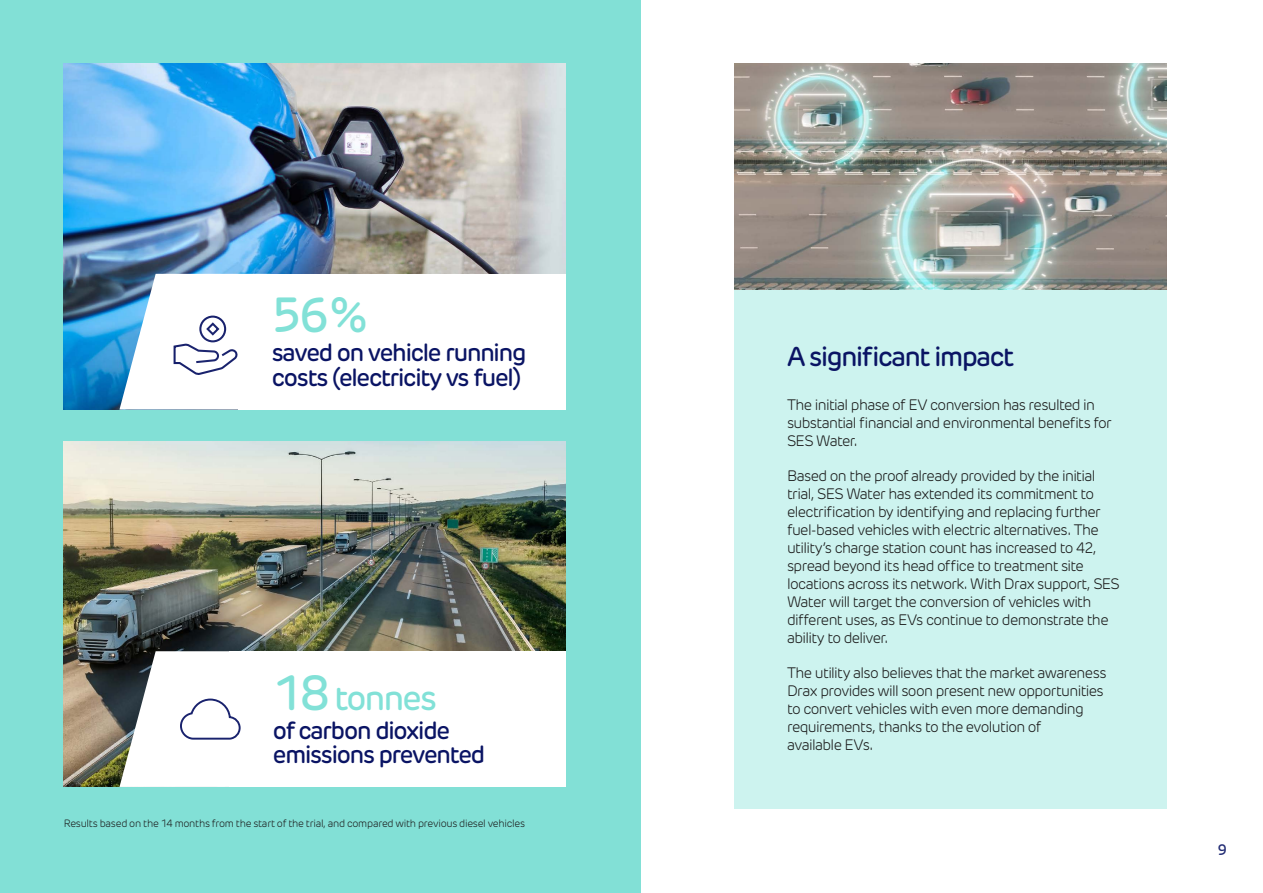
<style>
.page{position:relative;width:1263px;height:893px;background:#fff}
.page>*{position:absolute;margin:0;border:0;box-sizing:border-box;transform-origin:0 0}
.Intro_text{font:500 48.75px "New Rubrik";color:#82e1d7}
.Intro_text-2{font:500 34.35px "New Rubrik";letter-spacing:-.05em;color:#82e1d7}
.Standard_headline{font:500 27px "New Rubrik";letter-spacing:-.05em;color:#0a1464}
.Intro_text-3{font:500 24.3px/24.3px "New Rubrik";letter-spacing:-.05em;color:#0a1464}
.Paragraph_1{font:300 15px/18px "New Rubrik";letter-spacing:-.04em;color:#1a1a1a}
.t1{font:500 15px "New Rubrik";color:#222c74}
.Paragraph_1-2{font:300 10.5px "New Rubrik";letter-spacing:-.025em;color:#1a1a1a}
.s1{font-size:48.75px}
</style>
<div class="page">
<div style="left:0;top:0;width:640px;height:893px;background:#82e0d6"></div>
<img style="left:64px;top:64px;width:502px;height:346px">
<div style="left:238px;top:274px;width:328px;height:136px;background:#fff"></div>
<div style="left:734px;top:87px;width:432px;height:722px;background:#cdf3ef"></div>
<img style="left:734px;top:64px;width:432px;height:225px">
<svg style="left:119px;top:274px;width:119px;height:136px;background:#d5e5f0"></svg>
<svg style="left:173px;top:313px;width:65px;height:66px;background:#dfe0eb"></svg>
<img style="left:64px;top:441px;width:502px;height:346px">
<div style="left:229px;top:651px;width:337px;height:136px;background:#fff"></div>
<svg style="left:119px;top:651px;width:110px;height:136px;background:#d0d2d2"></svg>
<svg style="left:178px;top:688px;width:63px;height:62px;fill:#fff"></svg>
<p class="Intro_text" style="left:272px;top:285px;width:101px">56%</p>
<p class="Intro_text-3" style="left:272px;top:341px;width:256px">saved on vehicle running costs (electricity vs fuel)</p>
<p class="Intro_text-2" style="left:273px;top:677px;width:166px"><span class="s1">18</span> tonnes</p>
<p class="Intro_text-3" style="left:273px;top:718px;width:214px">of carbon dioxide emissions prevented</p>
<p class="Paragraph_1-2" style="left:64px;top:817px;width:463px">Results based on the 14 months from the start of the trial, and compared with previous diesel vehicles</p>
<p class="Standard_headline" style="left:787px;top:340px;width:229px">A significant impact</p>
<p class="Paragraph_1" style="left:787px;top:395px;width:326px">The initial phase of EV conversion has resulted in substantial financial and environmental benefits for<br>SES Water.</p>
<p class="Paragraph_1" style="left:787px;top:466px;width:334px">Based on the proof already provided by the initial trial, SES Water has extended its commitment to electrification by identifying and replacing further fuel-based vehicles with electric alternatives. The utility’s charge station count has increased to 42, spread beyond its head office to treatment site locations across its network. With Drax support, SES Water will target the conversion of vehicles with different uses, as EVs continue to demonstrate the ability to deliver.</p>
<p class="Paragraph_1" style="left:787px;top:663px;width:321px">The utility also believes that the market awareness Drax provides will soon present new opportunities to convert vehicles with even more demanding requirements, thanks to the evolution of<br>available EVs.</p>
<p class="t1" style="left:1218px;top:840px;width:11px">9</p>
</div>
